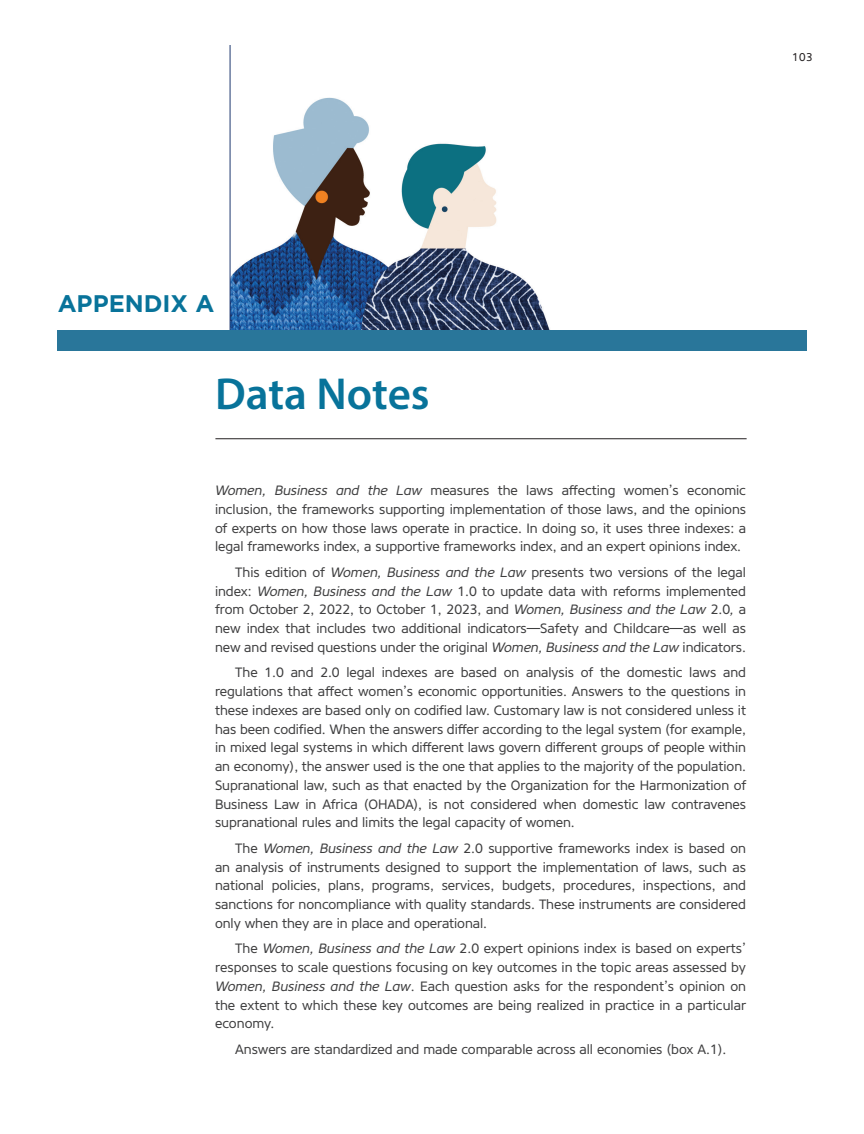
<style>
.page{position:relative;width:864px;height:1134px;background:#fff}
.page>*{position:absolute;margin:0;border:0;box-sizing:border-box;transform-origin:0 0}
.t1{font:600 45px "Myriad Pro";color:#08739a}
.t2{font:700 24px "Gotham";color:#08739a}
.t3{font:13.5px/18.8px "Core Sans N45";letter-spacing:-.005em;color:#3e3e3f;text-align:justify}
.t4{font:11.25px "Core Sans N45";color:#231f20}
.s1{font-style:italic}
</style>
<div class="page">
<img style="left:231px;top:97px;width:319px;height:233px">
<div style="left:57px;top:330px;width:750px;height:21px;background:#29769a"></div>
<hr style="left:230px;top:45px;width:1px;height:285px;background:#1e386f">
<hr style="left:215px;top:438px;width:532px;height:1px;background:#231f20">
<p class="t4" style="left:792px;top:50px;width:22px">103</p>
<h2 class="t2" style="left:58px;top:287px;width:158px">APPENDIX A</h2>
<h1 class="t1" style="left:215px;top:365px;width:216px">Data Notes</h1>
<p class="t3" style="left:215px;top:481px;width:533px"><span class="s1">Women, Business and the Law</span> measures the laws affecting women’s economic inclusion, the frameworks supporting implementation of those laws, and the opinions of experts on how those laws operate in practice. In doing so, it uses three indexes: a legal frameworks index, a supportive frameworks index, and an expert opinions index.</p>
<p class="t3" style="left:215px;top:563px;width:533px;text-indent:20px">This edition of <span class="s1">Women, Business and the Law</span> presents two versions of the legal index: <span class="s1">Women, Business and the Law</span> 1.0 to update data with reforms implemented from October 2, 2022, to October 1, 2023, and <span class="s1">Women, Business and the Law</span> 2.0<span class="s1">,</span> a new index that includes two additional indicators—Safety and Childcare—as well as new and revised questions under the original <span class="s1">Women, Business and the Law</span> indicators.</p>
<p class="t3" style="left:215px;top:663px;width:533px;text-indent:20px">The 1.0 and 2.0 legal indexes are based on analysis of the domestic laws and regulations that affect women’s economic opportunities. Answers to the questions in these indexes are based only on codified law. Customary law is not considered unless it has been codified. When the answers differ according to the legal system (for example, in mixed legal systems in which different laws govern different groups of people within an economy), the answer used is the one that applies to the majority of the population.<br>Supranational law, such as that enacted by the Organization for the Harmonization of Business Law in Africa (OHADA), is not considered when domestic law contravenes supranational rules and limits the legal capacity of women.</p>
<p class="t3" style="left:215px;top:839px;width:533px;text-indent:20px">The <span class="s1">Women, Business and the Law</span> 2.0 supportive frameworks index is based on an analysis of instruments designed to support the implementation of laws, such as national policies, plans, programs, services, budgets, procedures, inspections, and sanctions for noncompliance with quality standards. These instruments are considered only when they are in place and operational.</p>
<p class="t3" style="left:215px;top:939px;width:533px;text-indent:20px">The <span class="s1">Women, Business and the Law</span> 2.0 expert opinions index is based on experts’ responses to scale questions focusing on key outcomes in the topic areas assessed by <span class="s1">Women, Business and the Law</span>. Each question asks for the respondent’s opinion on the extent to which these key outcomes are being realized in practice in a particular economy.</p>
<p class="t3" style="left:235px;top:1040px;width:493px">Answers are standardized and made comparable across all economies (box A.1).</p>
</div>
